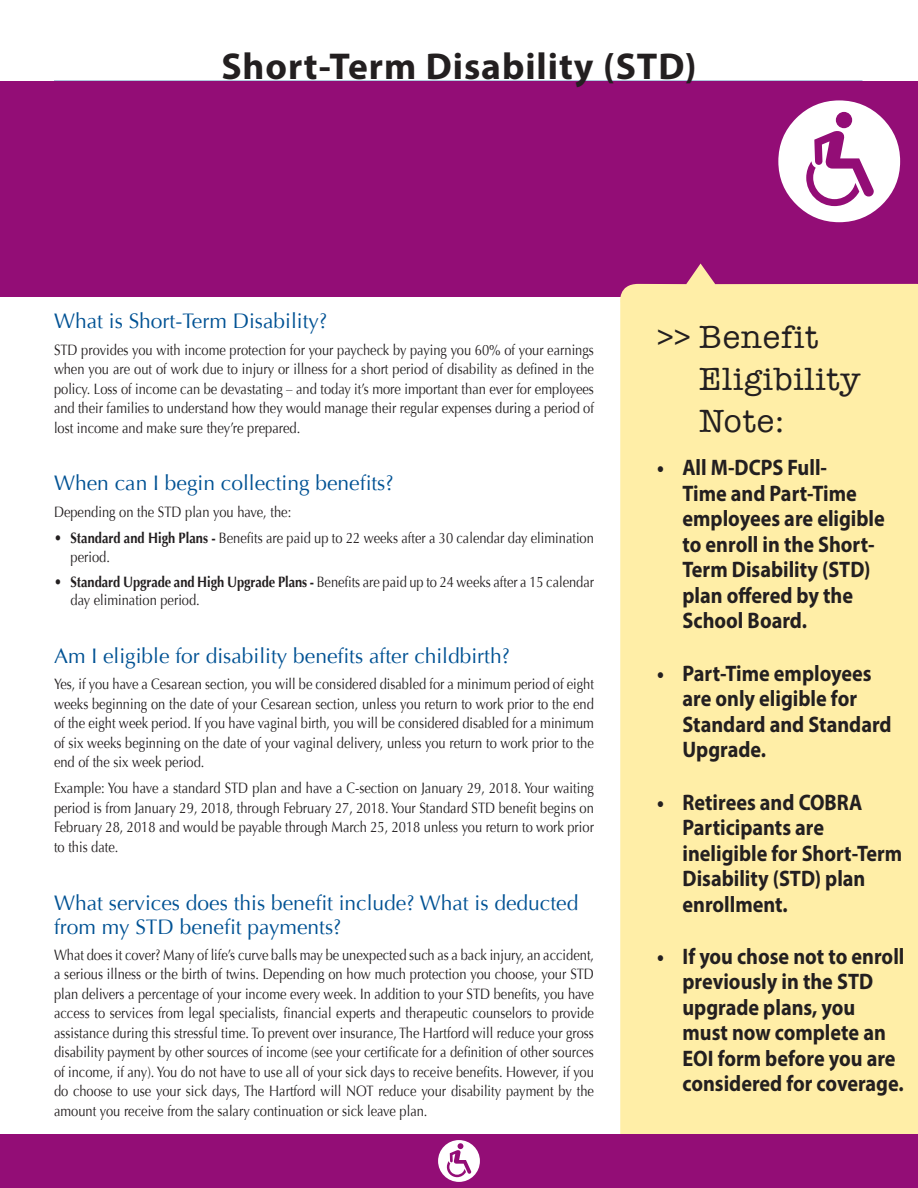
<style>
.page{position:relative;width:918px;height:1188px;background:#fff}
.page>*{position:absolute;margin:0;border:0;box-sizing:border-box;transform-origin:0 0}
.t1{font:700 37.5px "Myriad Pro";letter-spacing:.025em;color:#231f20}
.t2{font:33px/42px "American Typewriter";letter-spacing:.025em;color:#231f20}
.t3{font:700 22.5px/25.5px "Myriad Pro";color:#231f20;scale:.9 1}
.t4{font:21px/24px "Optima";color:#005294}
.t5{font:15px/19.5px "Optima";color:#231f20;text-align:justify;scale:.86 1}
.s1{font-weight:700}
</style>
<div class="page">
<div style="left:0;top:81px;width:918px;height:216px;background:#930d76"></div>
<svg style="left:778px;top:100px;width:122px;height:122px"></svg>
<div style="left:620px;top:264px;width:298px;height:870px;background:#ffeea7"></div>
<div style="left:0;top:1134px;width:918px;height:54px;background:#930d76"></div>
<div style="left:438px;top:1140px;width:42px;height:42px;background:#fff;border-radius:50%"></div>
<svg style="left:447px;top:1143px;width:24px;height:34px"></svg>
<h1 class="t1" style="left:221px;top:41px;width:477px">Short-Term Disability (STD)</h1>
<h3 class="t4" style="left:54px;top:309px;width:275px">What is Short-Term Disability?</h3>
<p class="t5" style="left:54px;top:340px;width:629px">STD provides you with income protection for your paycheck by paying you 60% of your earnings when you are out of work due to injury or illness for a short period of disability as defined in the policy. Loss of income can be devastating – and today it’s more important than ever for employees and their families to understand how they would manage their regular expenses during a period of lost income and make sure they’re prepared.</p>
<h3 class="t4" style="left:54px;top:471px;width:341px">When can I begin collecting benefits?</h3>
<p class="t5" style="left:54px;top:502px;width:277px">Depending on the STD plan you have, the:</p>
<p class="t5" style="left:70px;top:528px;width:610px;text-indent:-16px"><span class="s1">• Standard and High Plans -</span> Benefits are paid up to 22 weeks after a 30 calendar day elimination period.</p>
<p class="t5" style="left:70px;top:573px;width:610px;line-height:18px;text-indent:-16px"><span class="s1">• Standard Upgrade and High Upgrade Plans -</span> Benefits are paid up to 24 weeks after a 15 calendar day elimination period.</p>
<h3 class="t4" style="left:54px;top:644px;width:457px">Am I eligible for disability benefits after childbirth?</h3>
<p class="t5" style="left:54px;top:674px;width:629px">Yes, if you have a Cesarean section, you will be considered disabled for a minimum period of eight weeks beginning on the date of your Cesarean section, unless you return to work prior to the end of the eight week period. If you have vaginal birth, you will be considered disabled for a minimum of six weeks beginning on the date of your vaginal delivery, unless you return to work prior to the end of the six week period.</p>
<p class="t5" style="left:54px;top:779px;width:629px">Example: You have a standard STD plan and have a C-section on January 29, 2018. Your waiting period is from January 29, 2018, through February 27, 2018. Your Standard STD benefit begins on February 28, 2018 and would be payable through March 25, 2018 unless you return to work prior to this date.</p>
<h3 class="t4" style="left:54px;top:891px;width:526px">What services does this benefit include? What is deducted from my STD benefit payments?</h3>
<p class="t5" style="left:54px;top:945px;width:630px">What does it cover? Many of life’s curve balls may be unexpected such as a back injury, an accident, a serious illness or the birth of twins. Depending on how much protection you choose, your STD plan delivers a percentage of your income every week. In addition to your STD benefits, you have access to services from legal specialists, financial experts and therapeutic counselors to provide assistance during this stressful time. To prevent over insurance, The Hartford will reduce your gross disability payment by other sources of income (see your certificate for a definition of other sources of income, if any). You do not have to use all of your sick days to receive benefits. However, if you do choose to use your sick days, The Hartford will NOT reduce your disability payment by the amount you receive from the salary continuation or sick leave plan.</p>
<h2 class="t2" style="left:699px;top:314px;width:163px;text-indent:-42px">&gt;&gt; Benefit<br>Eligibility<br>Note:</h2>
<h3 class="t3" style="left:682px;top:454px;width:226px;text-indent:-25px">• All M-DCPS Full-<br>Time and Part-Time employees are eligible to enroll in the Short-<br>Term Disability (STD) plan offered by the<br>School Board.</h3>
<h3 class="t3" style="left:682px;top:660px;width:234px;text-indent:-25px">• Part-Time employees are only eligible for<br>Standard and Standard<br>Upgrade.</h3>
<h3 class="t3" style="left:682px;top:788px;width:246px;text-indent:-25px">• Retirees and COBRA<br>Participants are ineligible for Short-Term<br>Disability (STD) plan enrollment.</h3>
<h3 class="t3" style="left:682px;top:943px;width:248px;text-indent:-25px">• If you chose not to enroll previously in the STD upgrade plans, you must now complete an<br>EOI form before you are considered for coverage.</h3>
</div>
